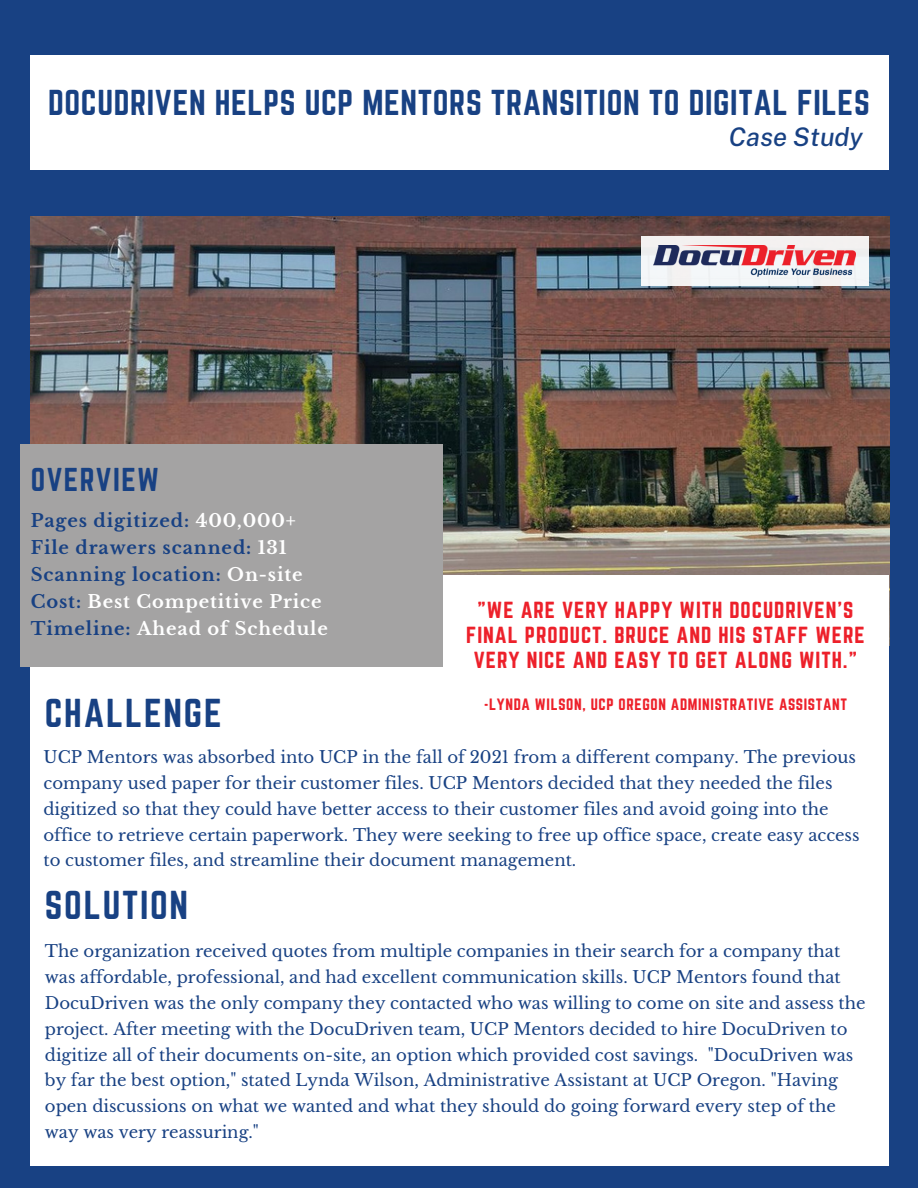
<style>
.page{position:relative;width:918px;height:1188px;background:#184183}
.page>*{position:absolute;margin:0;border:0;box-sizing:border-box;transform-origin:0 0}
.t1{font:35.25px "Norwester";letter-spacing:.05em;color:#184183}
.t2{font:31.5px "Norwester";letter-spacing:.02em;color:#184183}
.t3{font:28.95px "Norwester";letter-spacing:.05em;color:#184183}
.t4{font:italic 500 25.65px "Public Sans";color:#184183}
.t5{font:20.25px/24.8px "Norwester";letter-spacing:.05em;color:#ed202a;text-align:center}
.t6{font:700 17.85px/27px "Libre Baskerville";letter-spacing:.05em;color:#184183}
.t7{font:16.5px/25.8px "Libre Baskerville";color:#184183}
.t8{font:14.25px "Norwester";letter-spacing:.05em;color:#ed202a}
.s1{color:#fff}
</style>
<div class="page">
<div style="left:31px;top:55px;width:858px;height:115px;background:#fff"></div>
<img style="left:31px;top:216px;width:858px;height:359px">
<div style="left:31px;top:575px;width:858px;height:591px;background:#fff"></div>
<div style="left:20px;top:444px;width:423px;height:223px;background:#a4a3a3"></div>
<div style="left:641px;top:236px;width:228px;height:49px;background:#f3f1f1"></div>
<img style="left:654px;top:246px;width:202px;height:31px">
<h2 class="t2" style="left:48px;top:83px;width:823px">DOCUDRIVEN HELPS UCP MENTORS TRANSITION TO DIGITAL FILES</h2>
<h3 class="t3" style="left:31px;top:462px;width:130px">OVERVIEW</h3>
<p class="t6" style="left:31px;top:507px;width:299px">Pages digitized: <span class="s1">400,000+<br></span>File drawers scanned: <span class="s1">131<br></span>Scanning location: <span class="s1">On-site<br></span>Cost: <span class="s1">Best Competitive Price<br></span>Timeline: <span class="s1">Ahead of Schedule</span></p>
<h1 class="t1" style="left:45px;top:691px;width:178px">CHALLENGE</h1>
<h3 class="t4" style="left:729px;top:122px;width:135px">Case Study</h3>
<p class="t5" style="left:466px;top:598px;width:400px">"WE ARE VERY HAPPY WITH DOCUDRIVEN’S<br>FINAL PRODUCT. BRUCE AND HIS STAFF WERE<br>VERY NICE AND EASY TO GET ALONG WITH."</p>
<p class="t8" style="left:484px;top:696px;width:364px">-LYNDA WILSON, UCP OREGON ADMINISTRATIVE ASSISTANT</p>
<p class="t7" style="left:44px;top:744px;width:818px">UCP Mentors was absorbed into UCP in the fall of 2021 from a different company. The previous company used paper for their customer files. UCP Mentors decided that they needed the files digitized so that they could have better access to their customer files and avoid going into the office to retrieve certain paperwork. They were seeking to free up office space, create easy access to customer files, and streamline their document management.</p>
<h1 class="t1" style="left:45px;top:883px;width:145px">SOLUTION</h1>
<p class="t7" style="left:45px;top:938px;width:822px">The organization received quotes from multiple companies in their search for a company that was affordable, professional, and had excellent communication skills. UCP Mentors found that DocuDriven was the only company they contacted who was willing to come on site and assess the project. After meeting with the DocuDriven team, UCP Mentors decided to hire DocuDriven to digitize all of their documents on-site, an option which provided cost savings. "DocuDriven was by far the best option," stated Lynda Wilson, Administrative Assistant at UCP Oregon. "Having open discussions on what we wanted and what they should do going forward every step of the way was very reassuring."</p>
</div>
